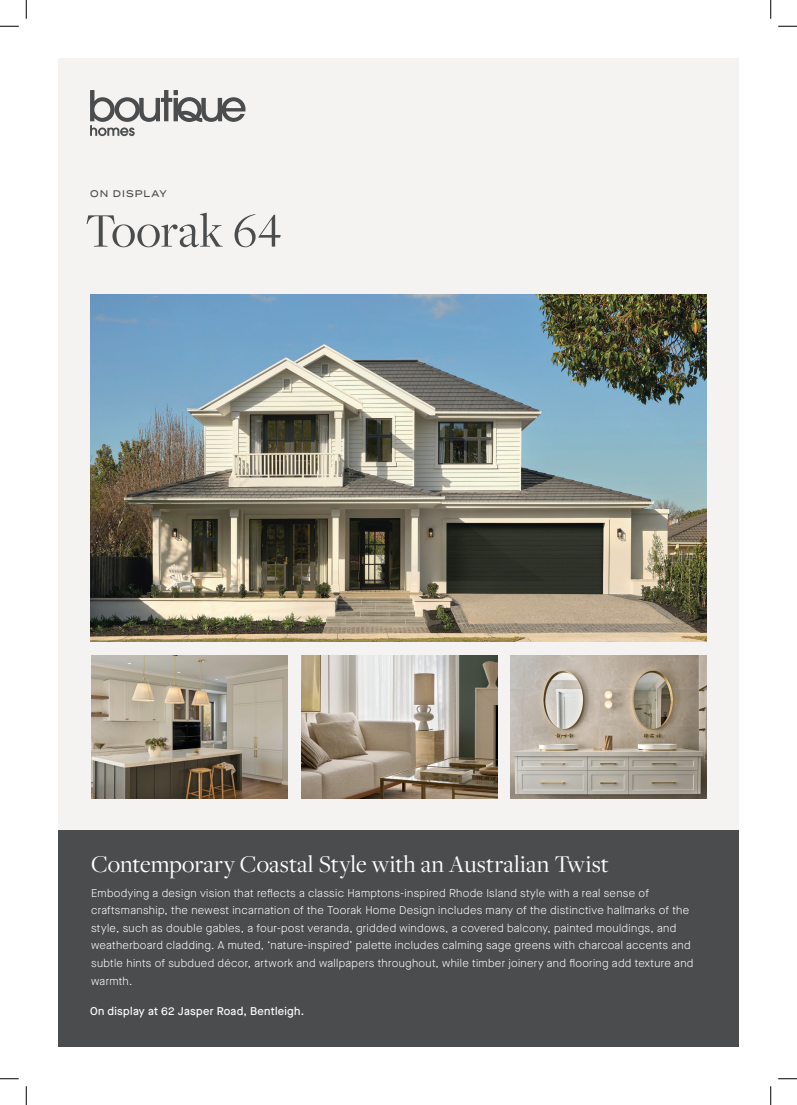
<style>
.page{position:relative;width:797px;height:1105px;background:#fff}
.page>*{position:absolute;margin:0;border:0;box-sizing:border-box;transform-origin:0 0}
.t1{font:50px "Freight Disp Pro";letter-spacing:.005em;color:#4b4c4d}
.t2{font:25px "Freight Disp Pro";letter-spacing:.005em;color:#fff}
.t3{font:300 11.25px/17.5px "Maison Neue";letter-spacing:.03em;color:#fff}
.t4{font:500 11.25px "Maison Neue";letter-spacing:.025em;color:#fff}
.t5{font:500 9.62px "Termina";letter-spacing:.115em;color:#4b4c4d;scale:.91 1}
</style>
<div class="page">
<div style="left:58px;top:58px;width:680px;height:989px;background:#f4f3f2"></div>
<svg style="left:90px;top:90px;width:155px;height:46px"></svg>
<div style="left:58px;top:830px;width:680px;height:217px;background:#4b4c4d"></div>
<img style="left:90px;top:294px;width:617px;height:347px">
<img style="left:511px;top:655px;width:196px;height:143px">
<img style="left:91px;top:655px;width:196px;height:143px">
<img style="left:301px;top:655px;width:196px;height:143px">
<svg style="left:0;top:25px;width:19px;height:2px"></svg>
<svg style="left:778px;top:25px;width:19px;height:2px"></svg>
<svg style="left:0;top:1078px;width:19px;height:1px"></svg>
<svg style="left:778px;top:1078px;width:19px;height:1px"></svg>
<svg style="left:25px;top:0;width:2px;height:19px"></svg>
<svg style="left:25px;top:1086px;width:2px;height:19px"></svg>
<svg style="left:770px;top:0;width:1px;height:19px"></svg>
<svg style="left:770px;top:1086px;width:1px;height:19px"></svg>
<p class="t5" style="left:90px;top:186px;width:86px">ON DISPLAY</p>
<h1 class="t1" style="left:85px;top:198px;width:198px">Toorak 64</h1>
<h2 class="t2" style="left:91px;top:848px;width:519px">Contemporary Coastal Style with an Australian Twist</h2>
<p class="t3" style="left:91px;top:884px;width:604px">Embodying a design vision that reflects a classic Hamptons-inspired Rhode Island style with a real sense of craftsmanship, the newest incarnation of the Toorak Home Design includes many of the distinctive hallmarks of the style, such as double gables, a four-post veranda, gridded windows, a covered balcony, painted mouldings, and weatherboard cladding. A muted, ‘nature-inspired’ palette includes calming sage greens with charcoal accents and subtle hints of subdued décor, artwork and wallpapers throughout, while timber joinery and flooring add texture and warmth.</p>
<p class="t4" style="left:90px;top:1003px;width:215px">On display at 62 Jasper Road, Bentleigh.</p>
</div>
